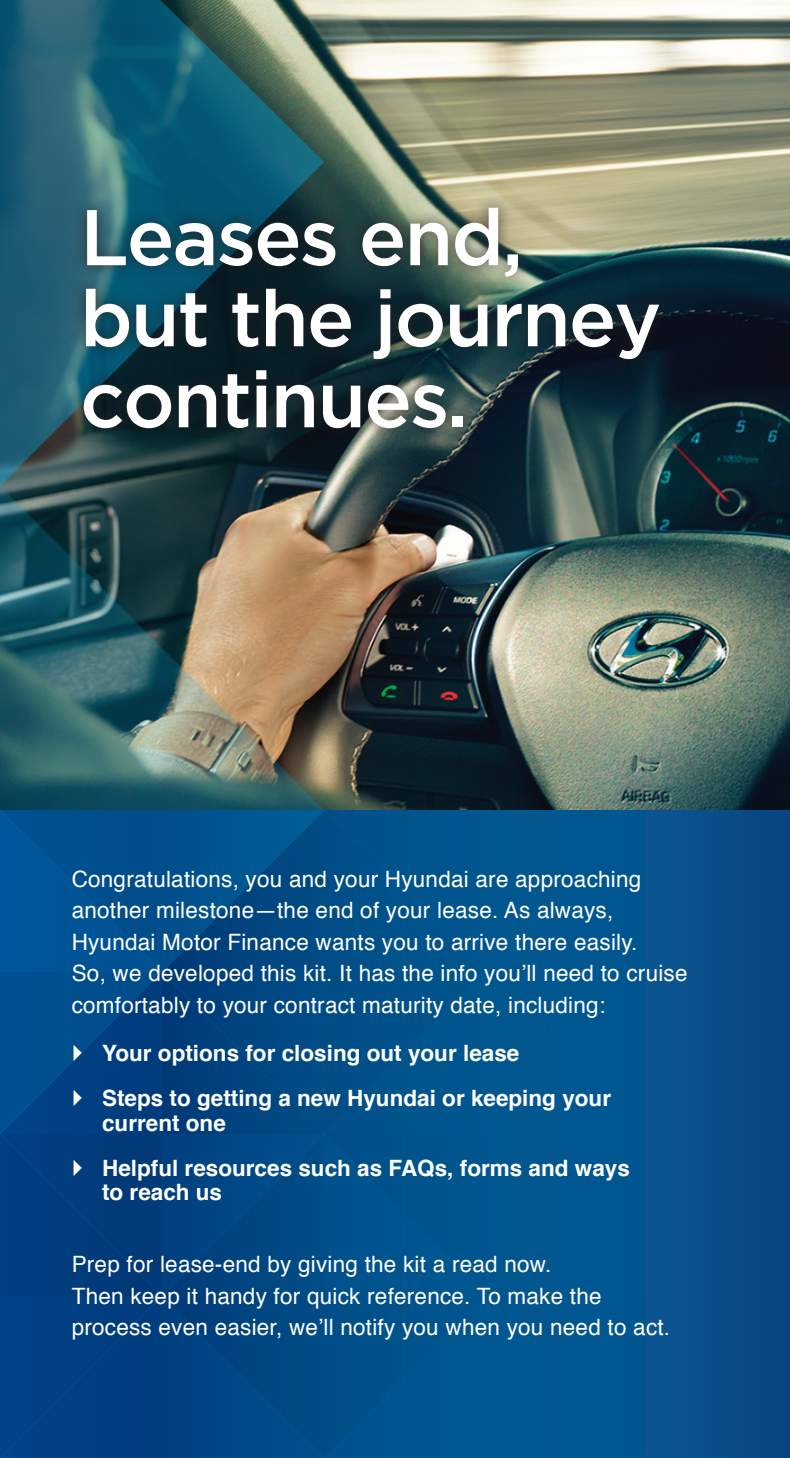
<style>
.page{position:relative;width:790px;height:1458px;background:#fff}
.page>*{position:absolute;margin:0;border:0;box-sizing:border-box;transform-origin:0 0}
.t1{font:500 78.75px/81px "Gotham";letter-spacing:-.025em;color:#fff}
.t2{font:22.5px/31.5px "Helvetica";letter-spacing:.01em;color:#fff}
.t3{font:700 22.5px/45px "Helvetica";color:#fff}
</style>
<div class="page">
<img style="left:0;top:0;width:790px;height:1458px">
<h1 class="t1" style="left:80px;top:195px;width:583px">Leases end, but the journey continues.</h1>
<p class="t2" style="left:72px;top:864px;width:617px">Congratulations, you and your Hyundai are approaching another milestone—the end of your lease. As always, Hyundai Motor Finance wants you to arrive there easily.<br>So, we developed this kit. It has the info you’ll need to cruise comfortably to your contract maturity date, including:</p>
<p class="t3" style="left:102px;top:1031px;width:510px">Your options for closing out your lease<br>Steps to getting a new Hyundai or keeping your</p>
<p class="t3" style="left:102px;top:1101px;width:529px">current one<br>Helpful resources such as FAQs, forms and ways</p>
<p class="t3" style="left:102px;top:1170px;width:122px">to reach us</p>
<p class="t2" style="left:72px;top:1250px;width:600px">Prep for lease-end by giving the kit a read now.<br>Then keep it handy for quick reference. To make the process even easier, we’ll notify you when you need to act.</p>
</div>
